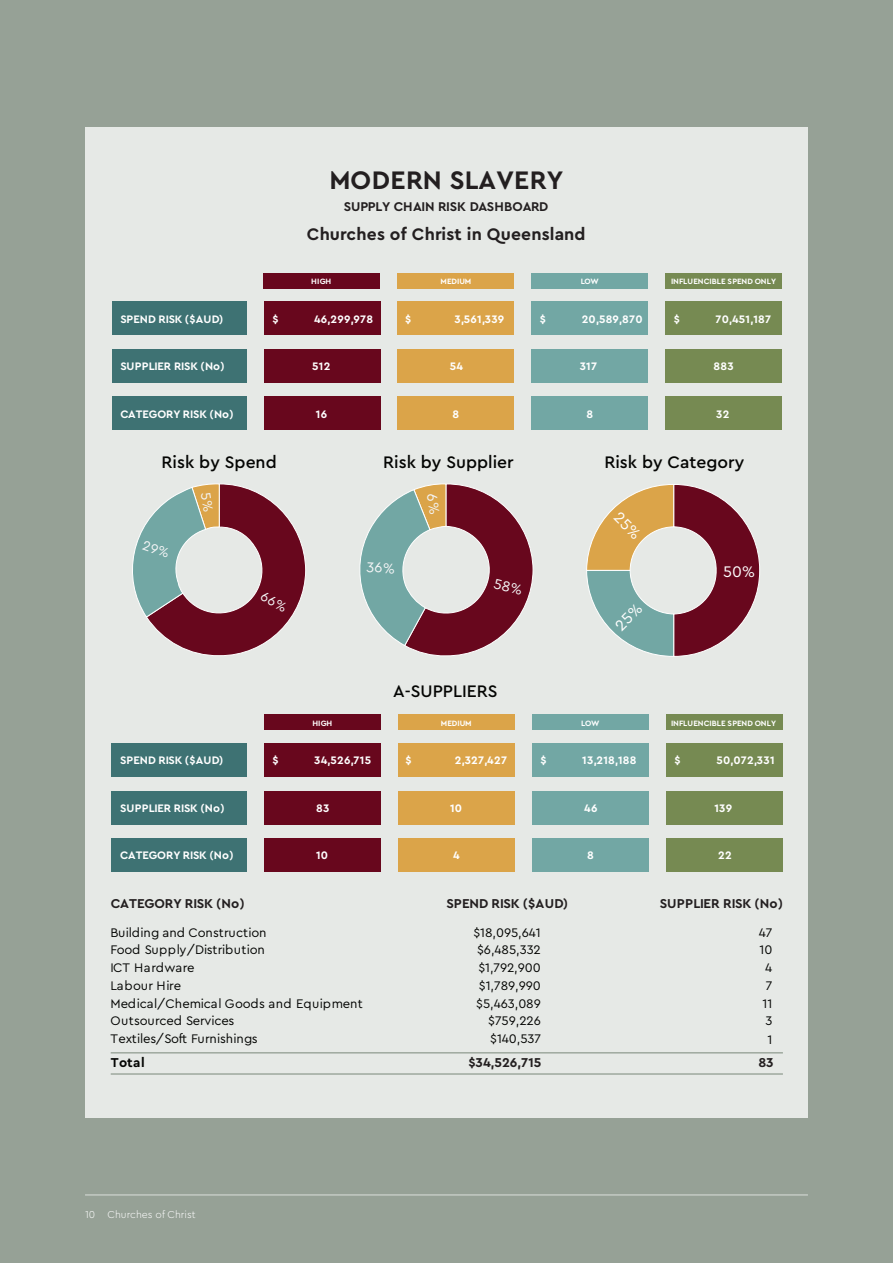
<style>
.page{position:relative;width:893px;height:1263px;background:#96a196}
.page>*{position:absolute;margin:0;border:0;box-sizing:border-box;transform-origin:0 0}
.t1{font:700 26.55px "Cera Pro";letter-spacing:.01em;color:#231f20}
.t2{font:500 17.55px "Cera Pro";color:#040503}
.t3{font:700 17.55px "Cera Pro";color:#231f20}
.t4{font:16.05px "Cera Pro";color:#fff}
.t5{font:700 13.5px "Cera Pro";color:#231f20}
.t6{font:700 13.5px "Cera Pro";letter-spacing:-.02em;color:#231f20}
.t7{font:700 13.5px "Cera Pro";color:#040503}
.t8{font:700 13.35px "Cera Pro";letter-spacing:-.015em;color:#231f20}
.t9{font:13.05px "Cera Pro";letter-spacing:-.01em;color:#040503}
.t10{font:13.05px "Cera Pro";letter-spacing:.025em;color:#040503}
.t11{font:700 11.4px "Cera Pro";letter-spacing:.01em;color:#fff}
.t12{font:700 11.4px "Cera Pro";letter-spacing:-.02em;color:#fff}
.t13{font:300 10.5px "Cera Pro";color:#fff}
.t14{font:700 8.1px "Cera Pro";color:#fff}
</style>
<div class="page">
<div style="left:85px;top:128px;width:723px;height:990px;background:#e6e9e6"></div>
<div style="left:263px;top:273px;width:117px;height:15px;background:#68071d"></div>
<div style="left:398px;top:273px;width:116px;height:15px;background:#dba449"></div>
<div style="left:531px;top:273px;width:117px;height:15px;background:#72a7a4"></div>
<div style="left:112px;top:302px;width:135px;height:33px;background:#3e7273"></div>
<div style="left:264px;top:302px;width:117px;height:33px;background:#68071d"></div>
<div style="left:398px;top:302px;width:116px;height:33px;background:#dba449"></div>
<div style="left:531px;top:302px;width:117px;height:33px;background:#72a7a4"></div>
<div style="left:665px;top:302px;width:117px;height:33px;background:#768a52"></div>
<div style="left:112px;top:349px;width:135px;height:33px;background:#3e7273"></div>
<div style="left:264px;top:349px;width:117px;height:33px;background:#68071d"></div>
<div style="left:398px;top:349px;width:116px;height:33px;background:#dba449"></div>
<div style="left:531px;top:349px;width:117px;height:33px;background:#72a7a4"></div>
<div style="left:665px;top:349px;width:117px;height:33px;background:#768a52"></div>
<div style="left:112px;top:397px;width:135px;height:33px;background:#3e7273"></div>
<div style="left:264px;top:397px;width:117px;height:33px;background:#68071d"></div>
<div style="left:398px;top:397px;width:116px;height:33px;background:#dba449"></div>
<div style="left:531px;top:397px;width:117px;height:33px;background:#72a7a4"></div>
<div style="left:665px;top:397px;width:117px;height:33px;background:#768a52"></div>
<div style="left:665px;top:273px;width:117px;height:15px;background:#768a52"></div>
<div style="left:112px;top:743px;width:135px;height:34px;background:#3e7273"></div>
<div style="left:264px;top:743px;width:117px;height:34px;background:#68071d"></div>
<div style="left:398px;top:743px;width:117px;height:34px;background:#dba449"></div>
<div style="left:532px;top:743px;width:117px;height:34px;background:#72a7a4"></div>
<div style="left:666px;top:743px;width:117px;height:34px;background:#768a52"></div>
<div style="left:112px;top:791px;width:135px;height:33px;background:#3e7273"></div>
<div style="left:264px;top:791px;width:117px;height:33px;background:#68071d"></div>
<div style="left:398px;top:791px;width:117px;height:33px;background:#dba449"></div>
<div style="left:532px;top:791px;width:117px;height:33px;background:#72a7a4"></div>
<div style="left:666px;top:791px;width:117px;height:33px;background:#768a52"></div>
<div style="left:112px;top:838px;width:135px;height:34px;background:#3e7273"></div>
<div style="left:264px;top:838px;width:117px;height:34px;background:#68071d"></div>
<div style="left:398px;top:838px;width:117px;height:34px;background:#dba449"></div>
<div style="left:532px;top:838px;width:117px;height:34px;background:#72a7a4"></div>
<div style="left:666px;top:838px;width:117px;height:34px;background:#768a52"></div>
<div style="left:264px;top:715px;width:117px;height:15px;background:#68071d"></div>
<div style="left:398px;top:715px;width:117px;height:15px;background:#dba449"></div>
<div style="left:532px;top:715px;width:117px;height:15px;background:#72a7a4"></div>
<div style="left:666px;top:715px;width:117px;height:15px;background:#768a52"></div>
<hr style="left:111px;top:1052px;width:672px;height:1px;background:#96a196">
<hr style="left:111px;top:1073px;width:672px;height:2px;background:#96a196">
<hr style="left:85px;top:1194px;width:723px;height:1px;background:#dadfdb">
<svg style="left:132px;top:483px;width:174px;height:173px"></svg>
<svg style="left:359px;top:483px;width:175px;height:173px"></svg>
<svg style="left:586px;top:484px;width:174px;height:173px"></svg>
<h1 class="t1" style="left:330px;top:162px;width:235px">MODERN SLAVERY</h1>
<p class="t8" style="left:344px;top:197px;width:206px">SUPPLY CHAIN RISK DASHBOARD</p>
<h2 class="t3" style="left:307px;top:222px;width:280px">Churches of Christ in Queensland</h2>
<p class="t14" style="left:311px;top:276px;width:21px">HIGH</p>
<p class="t14" style="left:441px;top:276px;width:32px">MEDIUM</p>
<p class="t14" style="left:581px;top:276px;width:20px">LOW</p>
<p class="t14" style="left:671px;top:276px;width:107px">INFLUENCIBLE SPEND ONLY</p>
<p class="t11" style="left:120px;top:311px;width:104px">SPEND RISK ($AUD)</p>
<p class="t11" style="left:272px;top:311px;width:8px">$</p>
<p class="t11" style="left:314px;top:311px;width:61px">46,299,978</p>
<p class="t11" style="left:405px;top:311px;width:8px">$</p>
<p class="t11" style="left:455px;top:311px;width:51px">3,561,339</p>
<p class="t11" style="left:540px;top:311px;width:8px">$</p>
<p class="t11" style="left:582px;top:311px;width:62px">20,589,870</p>
<p class="t11" style="left:674px;top:311px;width:8px">$</p>
<p class="t11" style="left:715px;top:311px;width:57px">70,451,187</p>
<p class="t12" style="left:120px;top:359px;width:106px">SUPPLIER RISK (No)</p>
<p class="t11" style="left:312px;top:359px;width:20px">512</p>
<p class="t11" style="left:450px;top:359px;width:15px">54</p>
<p class="t11" style="left:580px;top:359px;width:19px">317</p>
<p class="t11" style="left:714px;top:359px;width:22px">883</p>
<p class="t11" style="left:120px;top:406px;width:115px">CATEGORY RISK (No)</p>
<p class="t11" style="left:316px;top:406px;width:13px">16</p>
<p class="t11" style="left:453px;top:406px;width:8px">8</p>
<p class="t11" style="left:586px;top:406px;width:8px">8</p>
<p class="t11" style="left:716px;top:406px;width:15px">32</p>
<h2 class="t2" style="left:162px;top:450px;width:117px">Risk by Spend</h2>
<h2 class="t2" style="left:383px;top:450px;width:132px">Risk by Supplier</h2>
<h2 class="t2" style="left:393px;top:679px;width:106px">A-SUPPLIERS</h2>
<h2 class="t2" style="left:604px;top:450px;width:142px">Risk by Category</h2>
<h3 class="t4" style="left:723px;top:561px;width:34px">50%</h3>
<p class="t14" style="left:312px;top:718px;width:21px">HIGH</p>
<p class="t14" style="left:441px;top:718px;width:32px">MEDIUM</p>
<p class="t14" style="left:581px;top:718px;width:20px">LOW</p>
<p class="t14" style="left:671px;top:718px;width:107px">INFLUENCIBLE SPEND ONLY</p>
<p class="t11" style="left:120px;top:753px;width:105px">SPEND RISK ($AUD)</p>
<p class="t11" style="left:272px;top:753px;width:8px">$</p>
<p class="t11" style="left:314px;top:753px;width:58px">34,526,715</p>
<p class="t11" style="left:405px;top:753px;width:8px">$</p>
<p class="t11" style="left:455px;top:753px;width:54px">2,327,427</p>
<p class="t11" style="left:540px;top:753px;width:8px">$</p>
<p class="t11" style="left:582px;top:753px;width:56px">13,218,188</p>
<p class="t11" style="left:674px;top:753px;width:8px">$</p>
<p class="t11" style="left:716px;top:753px;width:60px">50,072,331</p>
<p class="t12" style="left:120px;top:800px;width:106px">SUPPLIER RISK (No)</p>
<p class="t11" style="left:316px;top:800px;width:15px">83</p>
<p class="t11" style="left:450px;top:800px;width:14px">10</p>
<p class="t11" style="left:584px;top:800px;width:15px">46</p>
<p class="t11" style="left:714px;top:800px;width:19px">139</p>
<p class="t11" style="left:120px;top:848px;width:115px">CATEGORY RISK (No)</p>
<p class="t11" style="left:316px;top:848px;width:14px">10</p>
<p class="t11" style="left:453px;top:848px;width:8px">4</p>
<p class="t11" style="left:587px;top:848px;width:8px">8</p>
<p class="t11" style="left:718px;top:848px;width:15px">22</p>
<p class="t5" style="left:111px;top:895px;width:135px">CATEGORY RISK (No)</p>
<p class="t5" style="left:446px;top:895px;width:123px">SPEND RISK ($AUD)</p>
<p class="t6" style="left:660px;top:895px;width:125px">SUPPLIER RISK (No)</p>
<p class="t9" style="left:110px;top:923px;width:158px">Building and Construction</p>
<p class="t9" style="left:473px;top:923px;width:69px">$18,095,641</p>
<p class="t9" style="left:759px;top:923px;width:15px">47</p>
<p class="t9" style="left:110px;top:941px;width:156px">Food Supply/Distribution</p>
<p class="t9" style="left:477px;top:941px;width:65px">$6,485,332</p>
<p class="t9" style="left:759px;top:941px;width:14px">10</p>
<p class="t10" style="left:110px;top:959px;width:86px">ICT Hardware</p>
<p class="t9" style="left:478px;top:959px;width:64px">$1,792,900</p>
<p class="t9" style="left:765px;top:959px;width:9px">4</p>
<p class="t9" style="left:110px;top:977px;width:72px">Labour Hire</p>
<p class="t9" style="left:479px;top:977px;width:63px">$1,789,990</p>
<p class="t9" style="left:766px;top:977px;width:8px">7</p>
<p class="t10" style="left:111px;top:994px;width:254px">Medical/Chemical Goods and Equipment</p>
<p class="t9" style="left:476px;top:994px;width:66px">$5,463,089</p>
<p class="t9" style="left:763px;top:994px;width:11px">11</p>
<p class="t9" style="left:111px;top:1012px;width:126px">Outsourced Services</p>
<p class="t9" style="left:488px;top:1012px;width:54px">$759,226</p>
<p class="t9" style="left:765px;top:1012px;width:9px">3</p>
<p class="t9" style="left:111px;top:1030px;width:149px">Textiles/Soft Furnishings</p>
<p class="t9" style="left:490px;top:1030px;width:52px">$140,537</p>
<p class="t9" style="left:767px;top:1031px;width:6px">1</p>
<p class="t7" style="left:111px;top:1054px;width:35px">Total</p>
<p class="t5" style="left:468px;top:1054px;width:74px">$34,526,715</p>
<p class="t5" style="left:758px;top:1054px;width:17px">83</p>
<p class="t13" style="left:85px;top:1208px;width:112px">10 Churches of Christ</p>
</div>
